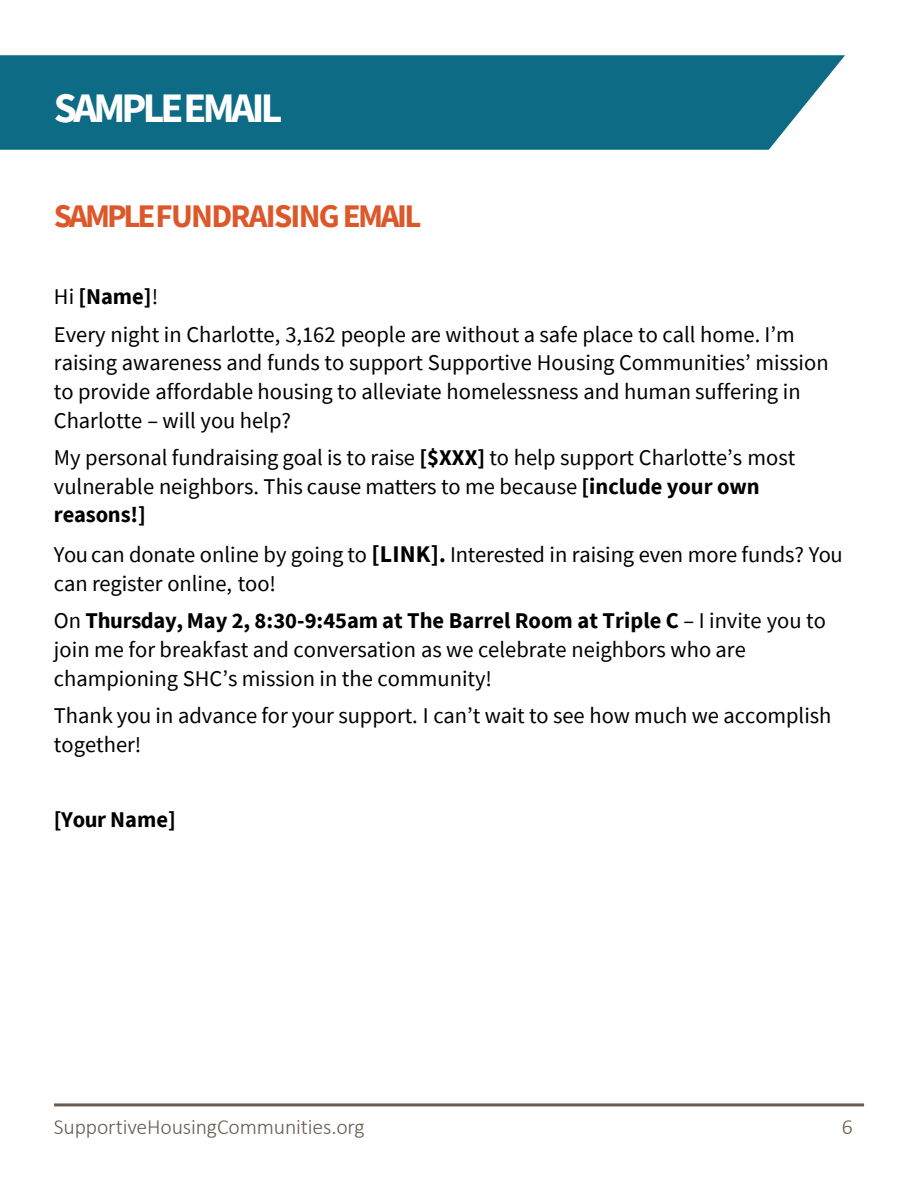
<style>
.page{position:relative;width:918px;height:1188px;background:#fff}
.page>*{position:absolute;margin:0;border:0;box-sizing:border-box;transform-origin:0 0}
.t1{font:700 42px "Source Sans Pro";letter-spacing:-.09em;color:#fff}
.t2{font:700 33px "Source Sans Pro";letter-spacing:-.055em;color:#dc582a}
.t3{font:22.5px/28.7px "Source Sans Pro";color:#000}
.t4{font:700 22.5px "Source Sans Pro";color:#000}
.t5{font:300 21.75px "Calibri";letter-spacing:-.005em;color:#685c50}
.s1{font-weight:400}
.s2{font-weight:700}
.s3{font-weight:700;font-size:24px}
</style>
<div class="page">
<div style="left:0;top:55px;width:845px;height:95px;background:#0d6b85"></div>
<hr style="left:54px;top:1103px;width:810px;height:3px;background:#685c50">
<h1 class="t1" style="left:54px;top:80px;width:230px">SAMPLEEMAIL</h1>
<p class="t2" style="left:54px;top:194px;width:369px">SAMPLE FUNDRAISINGEMAIL</p>
<p class="t4" style="left:54px;top:281px;width:106px"><span class="s1">Hi</span> [Name]<span class="s1">!</span></p>
<p class="t3" style="left:54px;top:320px;width:776px">Every night in Charlotte, 3,162 people are without a safe place to call home. I’m raising awareness and funds to support Supportive Housing Communities’ mission to provide affordable housing to alleviate homelessness and human suffering in Charlotte – will you help?</p>
<p class="t3" style="left:54px;top:443px;width:743px">My personal fundraising goal is to raise <span class="s2">[$XXX]</span> to help support Charlotte’s most vulnerable neighbors. This cause matters to me because <span class="s2">[include your own reasons!]</span></p>
<p class="t3" style="left:54px;top:539px;width:790px;line-height:29.1px">You can donate online by going to <span class="s3">[LINK]</span><span class="s2">.</span> Interested in raising even more funds? You can register online, too!</p>
<p class="t3" style="left:54px;top:606px;width:773px">On <span class="s2">Thursday, May 2, 8:30-9:45am at The Barrel Room at Triple C</span> – I invite you to join me for breakfast and conversation as we celebrate neighbors who are championing SHC’s mission in the community!</p>
<p class="t3" style="left:54px;top:701px;width:779px">Thank you in advance for your support. I can’t wait to see how much we accomplish together!</p>
<p class="t4" style="left:54px;top:804px;width:123px">[Your Name]</p>
<p class="t5" style="left:54px;top:1113px;width:312px">SupportiveHousingCommunities.org</p>
<p class="t5" style="left:842px;top:1113px;width:13px">6</p>
</div>
